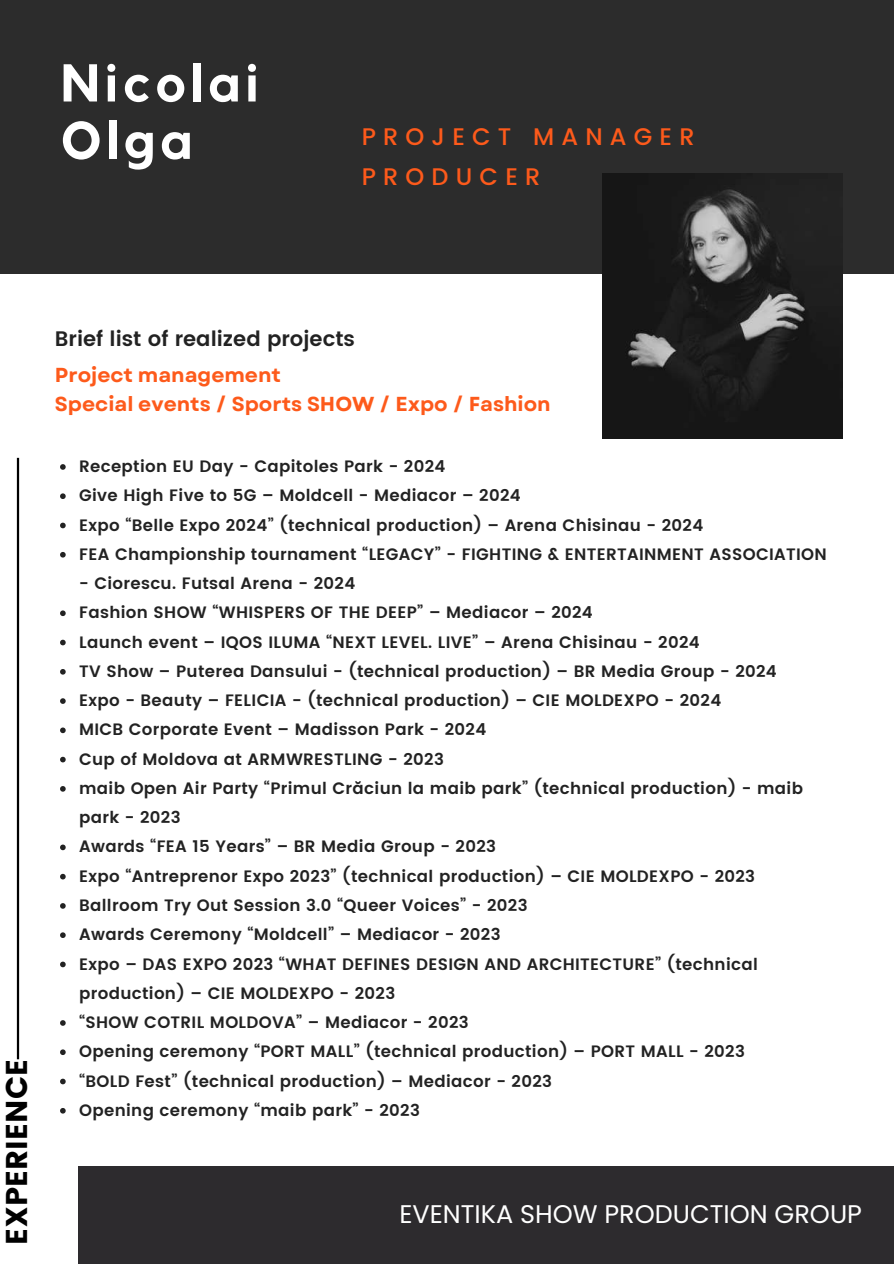
<style>
.page{position:relative;width:894px;height:1264px;background:#fff}
.page>*{position:absolute;margin:0;border:0;box-sizing:border-box;transform-origin:0 0}
.t1{font:700 52.5px/57.3px "Kollektif";letter-spacing:.1em;color:#fff}
.t2{font:30px "Poppins";color:#000}
.t3{font:25.5px "Poppins";color:#fff}
.t4{font:500 24px/40.5px "Poppins";letter-spacing:.3em;color:#fd5a1b}
.t5{font:600 21px "Poppins";color:#222}
.t6{font:700 20.25px/28.2px "Garet";color:#fd5a1b}
.t7{font:600 16.5px/29.2px "Poppins";letter-spacing:.02em;color:#222}
</style>
<div class="page">
<div style="left:0;top:0;width:893px;height:274px;background:#2c2c2c"></div>
<hr style="left:17px;top:458px;width:2px;height:601px;background:#000">
<div style="left:78px;top:1166px;width:815px;height:97px;background:#2d2b2e"></div>
<img style="left:602px;top:174px;width:240px;height:264px">
<svg style="left:60px;top:464px;width:6px;height:6px"></svg>
<svg style="left:60px;top:493px;width:6px;height:6px"></svg>
<svg style="left:60px;top:522px;width:6px;height:6px"></svg>
<svg style="left:60px;top:552px;width:6px;height:5px"></svg>
<svg style="left:60px;top:610px;width:6px;height:6px"></svg>
<svg style="left:60px;top:639px;width:6px;height:6px"></svg>
<svg style="left:60px;top:669px;width:6px;height:5px"></svg>
<svg style="left:60px;top:698px;width:6px;height:6px"></svg>
<svg style="left:60px;top:727px;width:6px;height:6px"></svg>
<svg style="left:60px;top:756px;width:6px;height:6px"></svg>
<svg style="left:60px;top:786px;width:6px;height:5px"></svg>
<svg style="left:60px;top:844px;width:6px;height:6px"></svg>
<svg style="left:60px;top:873px;width:6px;height:6px"></svg>
<svg style="left:60px;top:903px;width:6px;height:5px"></svg>
<svg style="left:60px;top:932px;width:6px;height:6px"></svg>
<svg style="left:60px;top:961px;width:6px;height:6px"></svg>
<svg style="left:60px;top:1020px;width:6px;height:5px"></svg>
<svg style="left:60px;top:1049px;width:6px;height:6px"></svg>
<svg style="left:60px;top:1078px;width:6px;height:6px"></svg>
<svg style="left:60px;top:1108px;width:6px;height:5px"></svg>
<h1 class="t1" style="left:61px;top:57px;width:199px">Nicolai<br>Olga</h1>
<h3 class="t4" style="left:361px;top:116px;width:334px">PROJECT MANAGER<br>PRODUCER</h3>
<h2 class="t2" style="left:-1px;top:1244px;width:187px;rotate:-90deg">EXPERIENCE</h2>
<p class="t5" style="left:55px;top:326px;width:301px">Brief list of realized projects</p>
<p class="t6" style="left:55px;top:361px;width:497px">Project management<br>Special events / Sports SHOW / Expo / Fashion</p>
<p class="t7" style="left:79px;top:451px;width:749px">Reception EU Day - Capitoles Park - 2024<br>Give High Five to 5G – Moldcell - Mediacor – 2024<br>Expo “Belle Expo 2024” (technical production) – Arena Chisinau - 2024<br>FEA Championship tournament “LEGACY” - FIGHTING &amp; ENTERTAINMENT ASSOCIATION</p>
<p class="t7" style="left:79px;top:568px;width:725px">- Ciorescu. Futsal Arena - 2024<br>Fashion SHOW “WHISPERS OF THE DEEP” – Mediacor – 2024<br>Launch event – IQOS ILUMA “NEXT LEVEL. LIVE” – Arena Chisinau - 2024<br>TV Show – Puterea Dansului - (technical production) – BR Media Group - 2024<br>Expo - Beauty – FELICIA - (technical production) – CIE MOLDEXPO - 2024<br>MICB Corporate Event – Madisson Park - 2024<br>Cup of Moldova at ARMWRESTLING - 2023<br>maib Open Air Party “Primul Crăciun la maib park” (technical production) - maib park - 2023<br>Awards “FEA 15 Years” – BR Media Group - 2023<br>Expo “Antreprenor Expo 2023” (technical production) – CIE MOLDEXPO - 2023<br>Ballroom Try Out Session 3.0 “Queer Voices” - 2023<br>Awards Ceremony “Moldcell” – Mediacor - 2023<br>Expo – DAS EXPO 2023 “WHAT DEFINES DESIGN AND ARCHITECTURE” (technical production) – CIE MOLDEXPO - 2023<br>“SHOW COTRIL MOLDOVA” – Mediacor - 2023<br>Opening ceremony “PORT MALL” (technical production) – PORT MALL - 2023<br>“BOLD Fest” (technical production) – Mediacor - 2023<br>Opening ceremony “maib park” - 2023</p>
<h3 class="t3" style="left:399px;top:1196px;width:464px">EVENTIKA SHOW PRODUCTION GROUP</h3>
</div>
